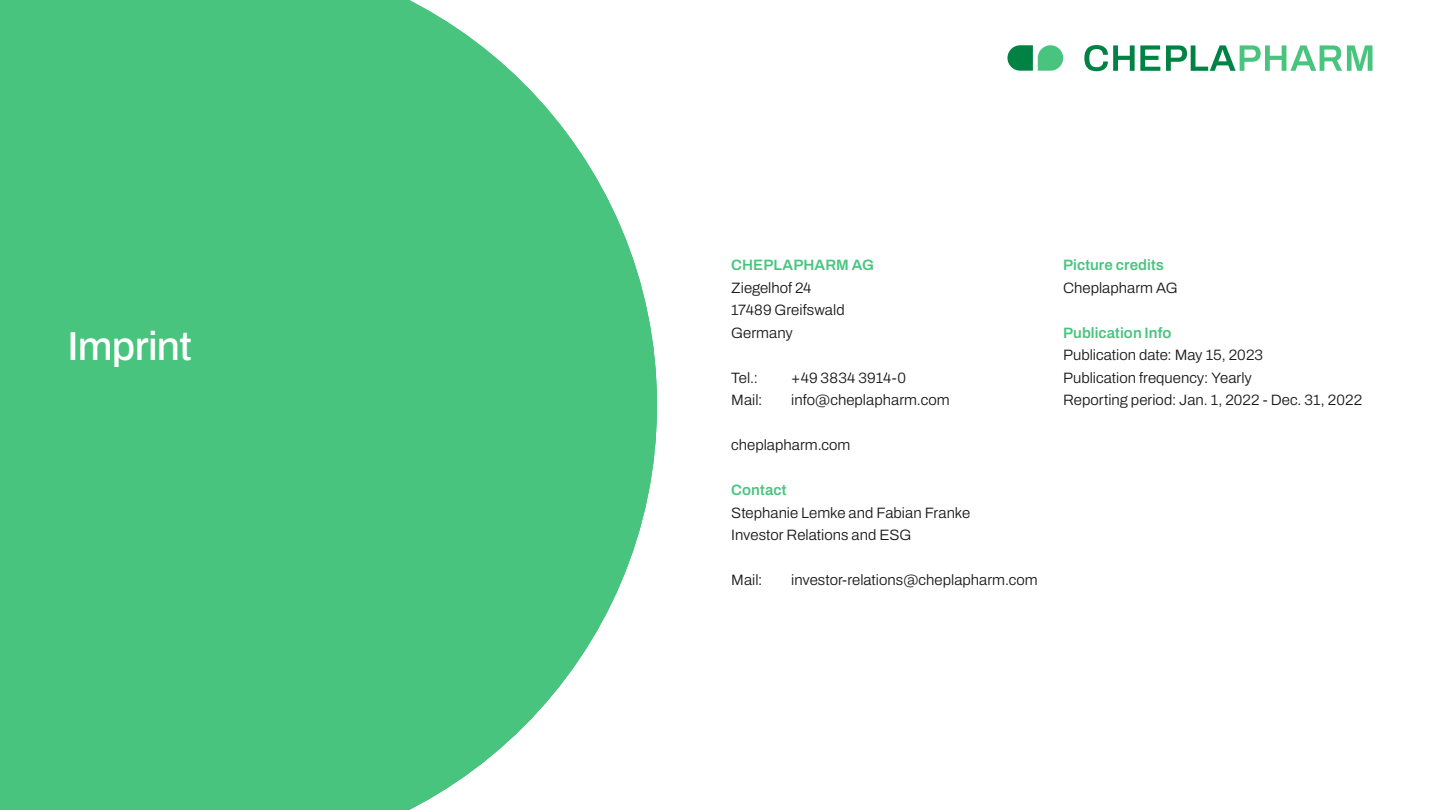
<style>
.page{position:relative;width:1440px;height:810px;background:#fff}
.page>*{position:absolute;margin:0;border:0;box-sizing:border-box;transform-origin:0 0}
.t1{font:500 40.5px "Archivo";letter-spacing:-.02em;color:#fff}
.t2{font:300 15px/22.5px "Archivo";color:#1a1a1a}
.t3{font:600 15px "Archivo";letter-spacing:.005em;color:#48c47e}
</style>
<div class="page">
<svg style="left:0;top:0;width:657px;height:810px;background:#5bca8b"></svg>
<svg style="left:1084px;top:45px;width:288px;height:26px"></svg>
<svg style="left:1007px;top:45px;width:56px;height:26px"></svg>
<h1 class="t1" style="left:68px;top:316px;width:126px">Imprint</h1>
<p class="t3" style="left:731px;top:254px;width:144px">CHEPLAPHARM AG</p>
<p class="t2" style="left:731px;top:276px;width:115px">Ziegelhof 24<br>17489 Greifswald<br>Germany</p>
<p class="t2" style="left:731px;top:366px;width:28px">Tel.:</p>
<p class="t2" style="left:791px;top:366px;width:116px">+49 3834 3914-0</p>
<p class="t2" style="left:731px;top:389px;width:33px">Mail:</p>
<p class="t2" style="left:791px;top:389px;width:160px">info@cheplapharm.com</p>
<p class="t2" style="left:731px;top:434px;width:121px">cheplapharm.com</p>
<p class="t3" style="left:731px;top:479px;width:57px">Contact</p>
<p class="t2" style="left:731px;top:501px;width:240px">Stephanie Lemke and Fabian Franke<br>Investor Relations and ESG</p>
<p class="t2" style="left:731px;top:569px;width:33px">Mail:</p>
<p class="t2" style="left:791px;top:569px;width:248px">investor-relations@cheplapharm.com</p>
<p class="t3" style="left:1063px;top:254px;width:102px">Picture credits</p>
<p class="t2" style="left:1063px;top:276px;width:116px">Cheplapharm AG</p>
<p class="t3" style="left:1063px;top:321px;width:110px">Publication Info</p>
<p class="t2" style="left:1063px;top:344px;width:300px">Publication date: May 15, 2023<br>Publication frequency: Yearly<br>Reporting period: Jan. 1, 2022 - Dec. 31, 2022</p>
</div>
